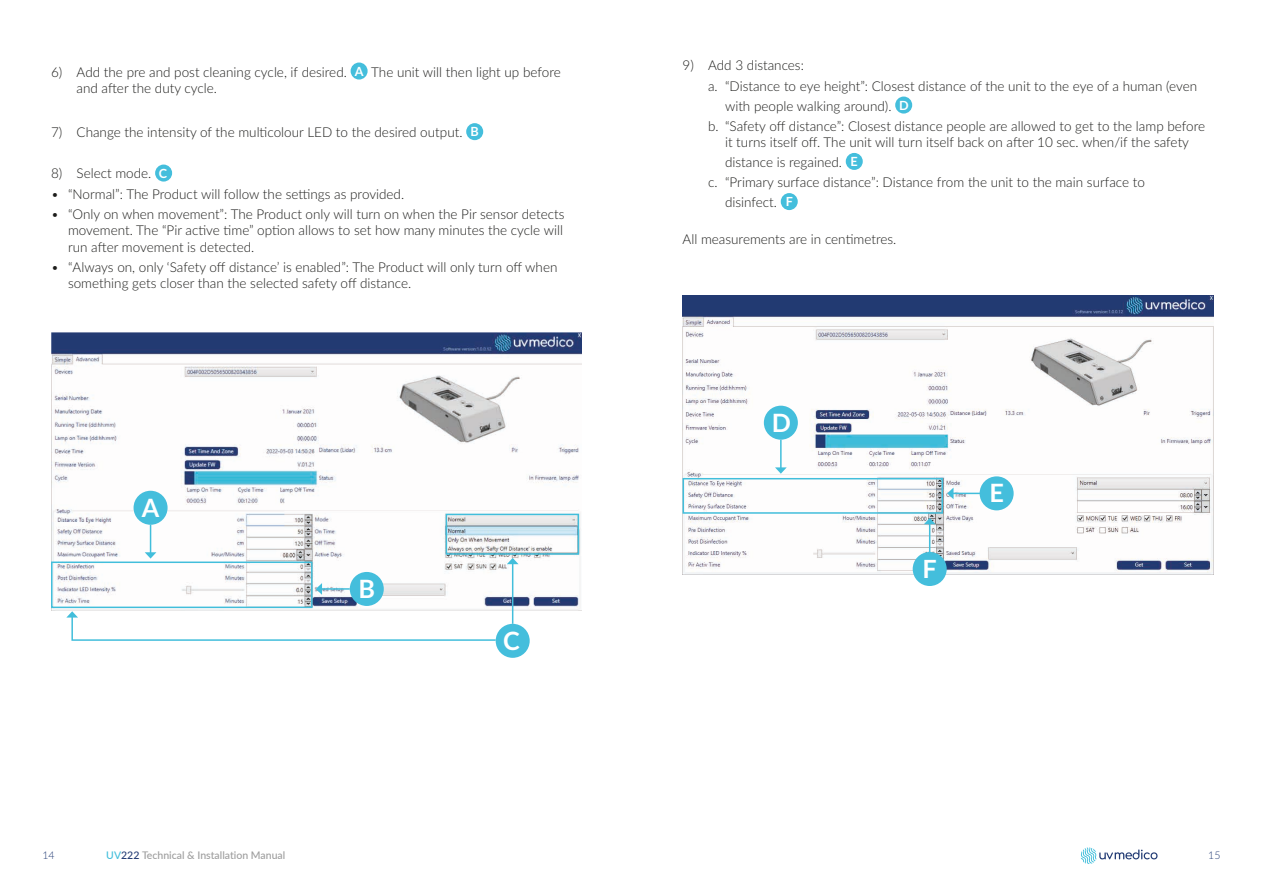
<style>
.page{position:relative;width:1263px;height:893px;background:#fff}
.page>*{position:absolute;margin:0;border:0;box-sizing:border-box;transform-origin:0 0}
.t1{font:700 25.2px "Lato";color:#fff}
.Body_Numbers{font:300 13.5px/16.2px "Lato";color:#1d1d1b}
.Body{font:300 13.5px "Lato";color:#1d1d1b}
.t2{font:700 12.6px "Lato";color:#fff}
.t3{font:500 10.5px "Lato";color:#9d9d9d}
.t4{font:300 10.5px "Lato";color:#223b74}
.s1{color:#42bedb}
.s2{color:#223b74}
</style>
<div class="page">
<svg style="left:1081px;top:847px;width:76px;height:17px"></svg>
<img style="left:51px;top:332px;width:531px;height:279px">
<svg style="left:351px;top:63px;width:17px;height:17px"></svg>
<div style="left:351px;top:63px;width:17px;height:17px;background:#44bedc;border-radius:50%"></div>
<svg style="left:466px;top:123px;width:17px;height:17px"></svg>
<div style="left:466px;top:123px;width:17px;height:17px;background:#44bedc;border-radius:50%"></div>
<svg style="left:155px;top:165px;width:17px;height:16px"></svg>
<div style="left:155px;top:165px;width:17px;height:17px;background:#44bedc;border-radius:50%"></div>
<div style="left:350px;top:572px;width:34px;height:34px;background:#44bedc;border-radius:50%"></div>
<hr style="left:321px;top:588px;width:29px;height:2px;background:#42bedb">
<svg style="left:316px;top:583px;width:6px;height:12px"></svg>
<div style="left:51px;top:561px;width:262px;height:47px;border:2px solid #42bedb"></div>
<svg style="left:145px;top:525px;width:11px;height:34px"></svg>
<div style="left:134px;top:491px;width:34px;height:34px;background:#44bedc;border-radius:50%"></div>
<div style="left:446px;top:514px;width:133px;height:41px;border:2px solid #42bedb"></div>
<img style="left:682px;top:296px;width:531px;height:278px">
<svg style="left:895px;top:97px;width:17px;height:16px"></svg>
<div style="left:895px;top:97px;width:17px;height:17px;background:#44bedc;border-radius:50%"></div>
<svg style="left:846px;top:153px;width:17px;height:17px"></svg>
<div style="left:846px;top:153px;width:17px;height:17px;background:#44bedc;border-radius:50%"></div>
<svg style="left:781px;top:193px;width:17px;height:17px"></svg>
<div style="left:781px;top:193px;width:17px;height:17px;background:#44bedc;border-radius:50%"></div>
<svg style="left:947px;top:487px;width:34px;height:12px"></svg>
<svg style="left:924px;top:518px;width:11px;height:34px"></svg>
<div style="left:980px;top:476px;width:34px;height:34px;background:#44bedc;border-radius:50%"></div>
<div style="left:913px;top:552px;width:34px;height:34px;background:#44bedc;border-radius:50%"></div>
<div style="left:764px;top:406px;width:34px;height:34px;background:#44bedc;border-radius:50%"></div>
<hr style="left:780px;top:440px;width:2px;height:28px;background:#42bedb">
<svg style="left:775px;top:467px;width:12px;height:7px"></svg>
<div style="left:682px;top:478px;width:261px;height:36px;border:2px solid #42bedb"></div>
<div style="left:496px;top:624px;width:34px;height:34px;background:#44bedc;border-radius:50%"></div>
<hr style="left:512px;top:563px;width:1px;height:61px;background:#42bedb">
<svg style="left:507px;top:558px;width:11px;height:6px"></svg>
<svg style="left:66px;top:611px;width:431px;height:31px"></svg>
<p class="Body_Numbers" style="left:51px;top:63px;width:297px">6) Add the pre and post cleaning cycle, if desired.</p>
<p class="t2" style="left:355px;top:62px;width:10px">A</p>
<p class="Body_Numbers" style="left:371px;top:63px;width:191px">The unit will then light up before</p>
<p class="Body_Numbers" style="left:77px;top:79px;width:142px">and after the duty cycle.</p>
<p class="Body_Numbers" style="left:51px;top:124px;width:413px">7) Change the intensity of the multicolour LED to the desired output.</p>
<p class="t2" style="left:471px;top:122px;width:10px">B</p>
<p class="Body_Numbers" style="left:51px;top:165px;width:102px">8) Select mode.</p>
<p class="t2" style="left:159px;top:164px;width:10px">C</p>
<p class="Body_Numbers" style="left:51px;top:185px;width:355px">• “Normal”: The Product will follow the settings as provided.</p>
<p class="Body_Numbers" style="left:68px;top:206px;width:498px;text-align:justify;text-indent:-17px">• “Only on when movement”: The Product only will turn on when the Pir sensor detects movement. The “Pir active time” option allows to set how many minutes the cycle will run after movement is detected.</p>
<p class="Body_Numbers" style="left:68px;top:259px;width:491px;text-indent:-17px">• “Always on, only ‘Safety off distance’ is enabled”: The Product will only turn off when something gets closer than the selected safety off distance.</p>
<p class="t1" style="left:142px;top:489px;width:19px">A</p>
<p class="t1" style="left:358px;top:570px;width:18px">B</p>
<p class="t1" style="left:503px;top:622px;width:18px">C</p>
<p class="Body_Numbers" style="left:682px;top:57px;width:123px">9) Add 3 distances:</p>
<p class="Body_Numbers" style="left:725px;top:76px;width:474px;line-height:19.6px;text-indent:-17px">a. “Distance to eye height”: Closest distance of the unit to the eye of a human (even with people walking around).</p>
<p class="t2" style="left:899px;top:96px;width:11px">D</p>
<p class="Body_Numbers" style="left:708px;top:118px;width:499px;text-align:center">b. “Safety off distance”: Closest distance people are allowed to get to the lamp before it turns itself off. The unit will turn itself back on after 10 sec. when/if the safety</p>
<p class="Body_Numbers" style="left:725px;top:153px;width:118px">distance is regained.</p>
<p class="t2" style="left:851px;top:152px;width:9px">E</p>
<p class="Body_Numbers" style="left:725px;top:172px;width:421px;line-height:19.6px;text-indent:-17px">c. “Primary surface distance”: Distance from the unit to the main surface to disinfect.</p>
<p class="t2" style="left:786px;top:192px;width:9px">F</p>
<p class="Body" style="left:682px;top:229px;width:215px">All measurements are in centimetres.</p>
<p class="t1" style="left:772px;top:404px;width:21px">D</p>
<p class="t1" style="left:922px;top:550px;width:16px">F</p>
<p class="t1" style="left:989px;top:475px;width:16px">E</p>
<p class="t4" style="left:43px;top:848px;width:14px">14</p>
<p class="t3" style="left:106px;top:847px;width:180px"><span class="s1">UV</span><span class="s2">222</span> Technical &amp; Installation Manual</p>
<p class="t4" style="left:1208px;top:848px;width:14px">15</p>
</div>
